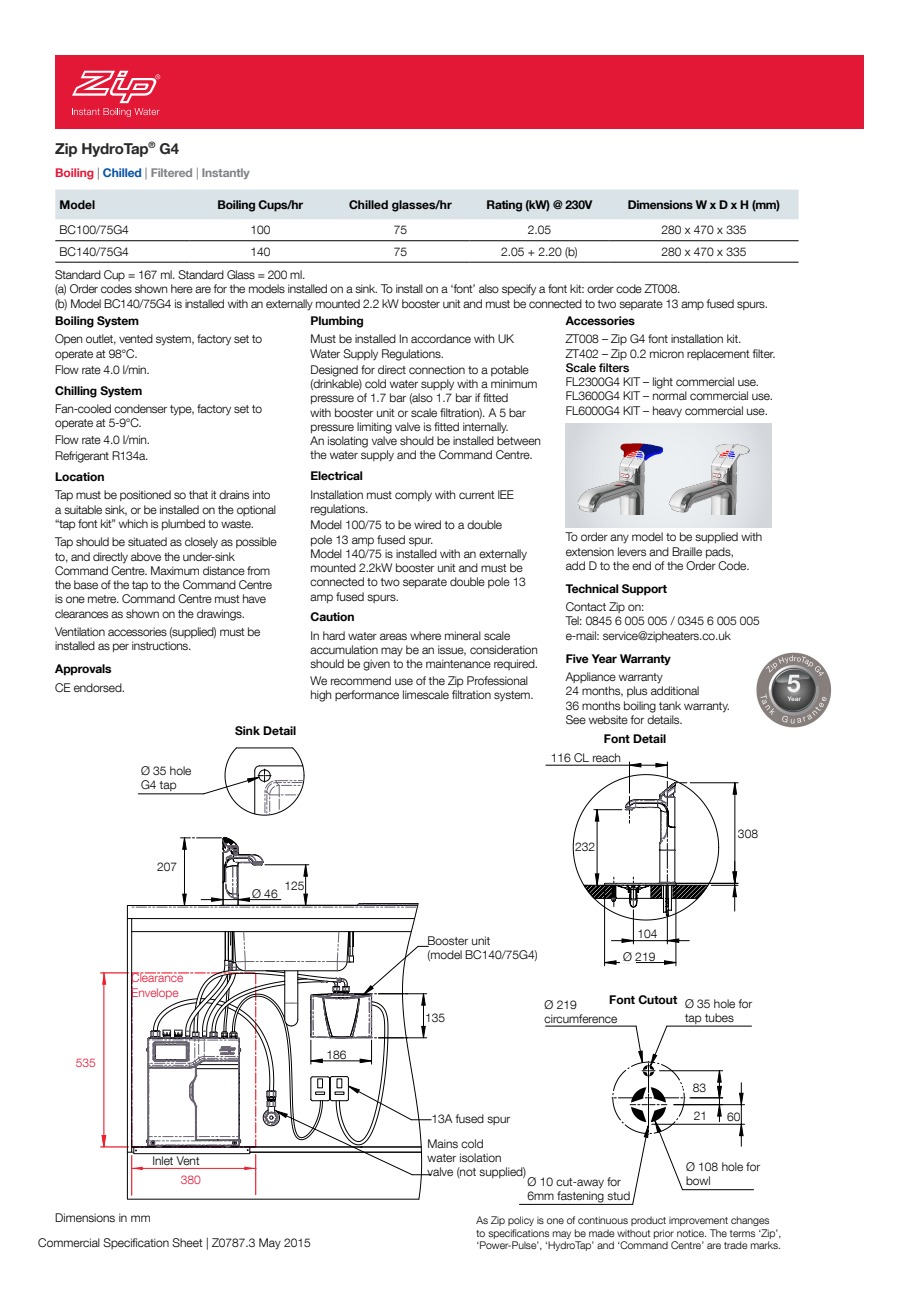
<style>
.page{position:relative;width:919px;height:1289px;background:#fff}
.page>*{position:absolute;margin:0;border:0;box-sizing:border-box;transform-origin:0 0}
.t1{font:700 15px "Helvetica Neue LT Com";letter-spacing:-.01em;color:#292829}
.t2{font:300 12px/14.2px "Helvetica Neue LT Com";letter-spacing:-.01em;color:#000}
.t3{font:700 12px "Helvetica Neue LT Com";letter-spacing:-.01em;color:#000}
.t4{font:700 12px "Helvetica Neue LT Com";letter-spacing:-.01em;color:#808285}
.t5{font:300 12px/14.2px "Helvetica Neue LT Com";color:#e31837}
.t6{font:500 12px "Helvetica Neue LT Com";letter-spacing:-.01em;color:#000}
.t7{font:300 10.5px/12.3px "Helvetica Neue LT Com";color:#000}
.s1{color:#e31837}
.s2{font-weight:100;color:#000}
.s3{color:#0652a4}
.s4{font-weight:100;color:#292829}
</style>
<div class="page">
<div style="left:55px;top:55px;width:808px;height:74px;background:#e31837"></div>
<svg style="left:72px;top:71px;width:88px;height:46px"></svg>
<div style="left:55px;top:189px;width:743px;height:30px;background:#dae3e8"></div>
<hr style="left:55px;top:240px;width:135px;height:1px;background:#000">
<hr style="left:190px;top:240px;width:141px;height:1px;background:#000">
<hr style="left:331px;top:240px;width:138px;height:1px;background:#000">
<hr style="left:469px;top:240px;width:140px;height:1px;background:#000">
<hr style="left:609px;top:240px;width:189px;height:1px;background:#000">
<hr style="left:55px;top:262px;width:135px;height:1px;background:#000">
<hr style="left:190px;top:262px;width:141px;height:1px;background:#000">
<hr style="left:331px;top:262px;width:138px;height:1px;background:#000">
<hr style="left:469px;top:262px;width:140px;height:1px;background:#000">
<hr style="left:609px;top:262px;width:189px;height:1px;background:#000">
<svg style="left:565px;top:423px;width:206px;height:104px;background:#dfe2e6"></svg>
<img style="left:567px;top:439px;width:104px;height:76px">
<img style="left:658px;top:444px;width:93px;height:71px">
<img style="left:756px;top:652px;width:76px;height:76px">
<hr style="left:138px;top:793px;width:65px;height:1px;background:#000">
<hr style="left:633px;top:909px;width:1px;height:34px;background:#000">
<hr style="left:667px;top:909px;width:1px;height:34px;background:#000">
<hr style="left:675px;top:887px;width:1px;height:78px;background:#000">
<hr style="left:604px;top:887px;width:1px;height:78px;background:#000">
<hr style="left:546px;top:765px;width:83px;height:1px;background:#000">
<hr style="left:545px;top:1025px;width:91px;height:1px;background:#000">
<hr style="left:682px;top:1189px;width:71px;height:1px;background:#000">
<hr style="left:519px;top:1204px;width:113px;height:1px;background:#000">
<hr style="left:666px;top:1025px;width:85px;height:1px;background:#000">
<hr style="left:659px;top:1070px;width:63px;height:1px;background:#000">
<hr style="left:689px;top:1097px;width:33px;height:1px;background:#000">
<hr style="left:673px;top:1104px;width:71px;height:1px;background:#000">
<hr style="left:651px;top:1123px;width:93px;height:1px;background:#000">
<svg style="left:604px;top:938px;width:85px;height:26px"></svg>
<svg style="left:717px;top:1070px;width:26px;height:76px"></svg>
<svg style="left:612px;top:1025px;width:73px;height:179px"></svg>
<svg style="left:203px;top:747px;width:101px;height:68px"></svg>
<svg style="left:573px;top:762px;width:165px;height:158px"></svg>
<svg style="left:101px;top:837px;width:331px;height:362px"></svg>
<div style="left:620px;top:944px;width:15px;height:18px;background:#fff"></div>
<p class="t1" style="left:55px;top:140px;width:125px">Zip HydroTap<sup>®</sup> G4</p>
<p class="t4" style="left:55px;top:165px;width:196px"><span class="s1">Boiling</span> <span class="s2">|</span> <span class="s3">Chilled</span> <span class="s2">|</span> Filtered <span class="s4">|</span> Instantly</p>
<p class="t3" style="left:60px;top:197px;width:37px">Model</p>
<p class="t3" style="left:217px;top:197px;width:87px">Boiling Cups/hr</p>
<p class="t3" style="left:349px;top:197px;width:104px">Chilled glasses/hr</p>
<p class="t3" style="left:486px;top:197px;width:107px">Rating (kW) @ 230V</p>
<p class="t3" style="left:627px;top:197px;width:154px">Dimensions W x D x H (mm)</p>
<p class="t2" style="left:60px;top:223px;width:71px">BC100/75G4</p>
<p class="t2" style="left:250px;top:223px;width:22px">100</p>
<p class="t2" style="left:393px;top:223px;width:15px">75</p>
<p class="t2" style="left:527px;top:223px;width:25px">2.05</p>
<p class="t2" style="left:661px;top:223px;width:86px">280 x 470 x 335</p>
<p class="t2" style="left:60px;top:244px;width:71px">BC140/75G4</p>
<p class="t2" style="left:250px;top:244px;width:22px">140</p>
<p class="t2" style="left:393px;top:244px;width:15px">75</p>
<p class="t2" style="left:501px;top:244px;width:78px">2.05 + 2.20 (b)</p>
<p class="t2" style="left:661px;top:244px;width:86px">280 x 470 x 335</p>
<p class="t2" style="left:55px;top:267px;width:714px">Standard Cup = 167 ml. Standard Glass = 200 ml.<br>(a) Order codes shown here are for the models installed on a sink. To install on a ‘font’ also specify a font kit: order code ZT008.<br>(b) Model BC140/75G4 is installed with an externally mounted 2.2 kW booster unit and must be connected to two separate 13 amp fused spurs.</p>
<p class="t3" style="left:55px;top:313px;width:85px">Boiling System</p>
<p class="t2" style="left:55px;top:332px;width:208px">Open outlet, vented system, factory set to operate at 98°C.</p>
<p class="t2" style="left:55px;top:362px;width:96px">Flow rate 4.0 l/min.</p>
<p class="t3" style="left:55px;top:383px;width:88px">Chilling System</p>
<p class="t2" style="left:55px;top:401px;width:208px">Fan-cooled condenser type, factory set to operate at 5-9°C.</p>
<p class="t2" style="left:55px;top:431px;width:96px;line-height:16.4px">Flow rate 4.0 I/min.<br>Refrigerant R134a.</p>
<p class="t3" style="left:55px;top:469px;width:51px">Location</p>
<p class="t2" style="left:55px;top:487px;width:222px">Tap must be positioned so that it drains into a suitable sink, or be installed on the optional “tap font kit” which is plumbed to waste.</p>
<p class="t2" style="left:55px;top:534px;width:223px">Tap should be situated as closely as possible to, and directly above the under-sink Command Centre. Maximum distance from the base of the tap to the Command Centre is one metre. Command Centre must have clearances as shown on the drawings.</p>
<p class="t2" style="left:55px;top:624px;width:207px">Ventilation accessories (supplied) must be installed as per instructions.</p>
<p class="t3" style="left:55px;top:661px;width:58px">Approvals</p>
<p class="t2" style="left:55px;top:680px;width:71px">CE endorsed.</p>
<p class="t2" style="left:141px;top:763px;width:52px">Ø 35 hole<br>G4 tap</p>
<p class="t3" style="left:235px;top:723px;width:63px">Sink Detail</p>
<p class="t3" style="left:310px;top:313px;width:55px">Plumbing</p>
<p class="t2" style="left:310px;top:332px;width:205px">Must be installed In accordance with UK<br>Water Supply Regulations.</p>
<p class="t2" style="left:310px;top:362px;width:232px">Designed for direct connection to a potable (drinkable) cold water supply with a minimum pressure of 1.7 bar (also 1.7 bar if fitted<br>with booster unit or scale filtration). A 5 bar pressure limiting valve is fitted internally.<br>An isolating valve should be installed between the water supply and the Command Centre.</p>
<p class="t3" style="left:310px;top:468px;width:54px">Electrical</p>
<p class="t2" style="left:310px;top:487px;width:205px">Installation must comply with current lEE regulations.</p>
<p class="t2" style="left:310px;top:517px;width:218px">Model 100/75 to be wired to a double<br>pole 13 amp fused spur.<br>Model 140/75 is installed with an externally mounted 2.2kW booster unit and must be connected to two separate double pole 13 amp fused spurs.</p>
<p class="t3" style="left:310px;top:609px;width:45px">Caution</p>
<p class="t2" style="left:310px;top:628px;width:229px">In hard water areas where mineral scale accumulation may be an issue, consideration should be given to the maintenance required.</p>
<p class="t2" style="left:310px;top:673px;width:225px">We recommend use of the Zip Professional high performance limescale filtration system.</p>
<p class="t3" style="left:566px;top:313px;width:70px">Accessories</p>
<p class="t2" style="left:566px;top:331px;width:211px">ZT008 – Zip G4 font installation kit.<br>ZT402 – Zip 0.2 micron replacement filter.</p>
<p class="t6" style="left:566px;top:360px;width:65px">Scale filters</p>
<p class="t2" style="left:566px;top:374px;width:209px">FL2300G4 KIT – light commercial use.<br>FL3600G4 KIT – normal commercial use.<br>FL6000G4 KIT – heavy commercial use.</p>
<p class="t2" style="left:565px;top:530px;width:198px">To order any model to be supplied with extension levers and Braille pads,<br>add D to the end of the Order Code.</p>
<p class="t3" style="left:565px;top:581px;width:103px">Technical Support</p>
<p class="t2" style="left:565px;top:599px;width:195px">Contact Zip on:<br>Tel: 0845 6 005 005 / 0345 6 005 005 e-mail: service@zipheaters.co.uk</p>
<p class="t3" style="left:565px;top:650px;width:106px">Five Year Warranty</p>
<p class="t2" style="left:565px;top:669px;width:166px">Appliance warranty<br>24 months, plus additional<br>36 months boiling tank warranty.<br>See website for details.</p>
<p class="t3" style="left:604px;top:731px;width:64px">Font Detail</p>
<p class="t2" style="left:550px;top:750px;width:72px">116 CL reach</p>
<p class="t2" style="left:157px;top:859px;width:22px">207</p>
<p class="t2" style="left:252px;top:886px;width:27px">Ø 46</p>
<p class="t2" style="left:284px;top:878px;width:22px">125</p>
<p class="t2" style="left:427px;top:932px;width:111px">Booster unit<br>(model BC140/75G4)</p>
<p class="t2" style="left:575px;top:839px;width:22px">232</p>
<p class="t2" style="left:637px;top:926px;width:22px">104</p>
<p class="t2" style="left:623px;top:949px;width:34px">Ø 219</p>
<p class="t2" style="left:738px;top:826px;width:22px">308</p>
<p class="t5" style="left:76px;top:1055px;width:22px">535</p>
<p class="t5" style="left:131px;top:970px;width:54px">Clearance<br>Envelope</p>
<p class="t2" style="left:326px;top:1046px;width:22px">186</p>
<p class="t2" style="left:152px;top:1153px;width:49px">Inlet Vent</p>
<p class="t2" style="left:55px;top:1209px;width:97px">Dimensions in mm</p>
<p class="t5" style="left:181px;top:1171px;width:22px">380</p>
<p class="t2" style="left:38px;top:1235px;width:274px">Commercial Specification Sheet | Z0787.3 May 2015</p>
<p class="t2" style="left:425px;top:1010px;width:22px">135</p>
<p class="t2" style="left:431px;top:1111px;width:80px">13A fused spur</p>
<p class="t3" style="left:609px;top:991px;width:70px">Font Cutout</p>
<p class="t2" style="left:685px;top:996px;width:69px">Ø 35 hole for tap tubes</p>
<p class="t2" style="left:544px;top:997px;width:74px">Ø 219 circumference</p>
<p class="t2" style="left:692px;top:1080px;width:15px">83</p>
<p class="t2" style="left:694px;top:1108px;width:15px">21</p>
<p class="t2" style="left:727px;top:1109px;width:15px">60</p>
<p class="t2" style="left:427px;top:1136px;width:100px">Mains cold<br>water isolation valve (not supplied)</p>
<p class="t2" style="left:527px;top:1174px;width:104px">Ø 10 cut-away for<br>6mm fastening stud</p>
<p class="t2" style="left:686px;top:1159px;width:76px">Ø 108 hole for bowl</p>
<p class="t7" style="left:476px;top:1213px;width:306px">As Zip policy is one of continuous product improvement changes<br>to specifications may be made without prior notice. The terms ‘Zip’, ‘Power-Pulse’, ‘HydroTap’ and ‘Command Centre’ are trade marks.</p>
</div>
